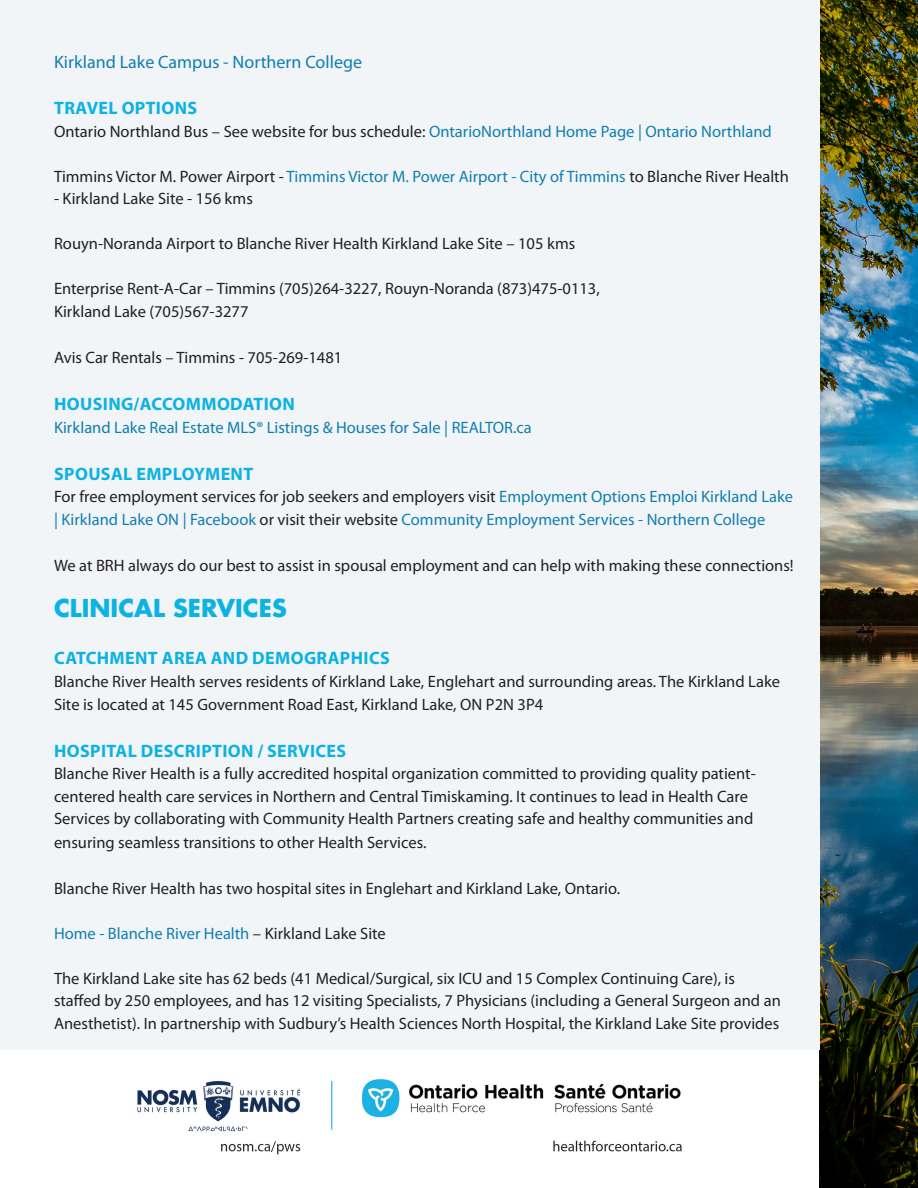
<style>
.page{position:relative;width:918px;height:1188px;background:#fff}
.page>*{position:absolute;margin:0;border:0;box-sizing:border-box;transform-origin:0 0}
.Heading{font:700 24px "Futura Std";color:#0cb2e4}
.Subhead{font:700 18px "Myriad Pro";letter-spacing:.02em;color:#0cb2e4}
.Bullet_Text{font:18px "Myriad Pro";color:#107eb1}
.Text{font:16.5px/22.5px "Myriad Pro";color:#231f20}
.Subhead-2{font:16.5px/22.5px "Myriad Pro";color:#107eb1}
.Text-2{font:16.5px "Myriad Pro";color:#107eb1}
.Subhead-3{font:16.5px "Myriad Pro";color:#231f20}
.s1{color:#107eb1}
.s2{color:#231f20}
</style>
<div class="page">
<img style="left:820px;top:0;width:98px;height:1188px">
<div style="left:0;top:0;width:820px;height:1050px;background:#f2f5f7"></div>
<img style="left:137px;top:1079px;width:545px;height:76px">
<p class="Bullet_Text" style="left:54px;top:50px;width:310px">Kirkland Lake Campus - Northern College</p>
<p class="Subhead" style="left:54px;top:96px;width:145px">TRAVEL OPTIONS</p>
<p class="Text" style="left:54px;top:120px;width:719px">Ontario Northland Bus – See website for bus schedule: <span class="s1">OntarioNorthland Home Page | Ontario Northland</span></p>
<p class="Text" style="left:54px;top:165px;width:736px">Timmins Victor M. Power Airport - <span class="s1">Timmins Victor M. Power Airport - City of Timmins</span> to Blanche River Health</p>
<p class="Text" style="left:54px;top:187px;width:200px">- Kirkland Lake Site - 156 kms</p>
<p class="Text" style="left:54px;top:232px;width:523px">Rouyn-Noranda Airport to Blanche River Health Kirkland Lake Site – 105 kms</p>
<p class="Text" style="left:54px;top:277px;width:547px">Enterprise Rent-A-Car – Timmins (705)264-3227, Rouyn-Noranda (873)475-0113,<br>Kirkland Lake (705)567-3277</p>
<p class="Text" style="left:54px;top:346px;width:290px">Avis Car Rentals – Timmins - 705-269-1481</p>
<p class="Subhead" style="left:54px;top:392px;width:242px">HOUSING/ACCOMMODATION</p>
<p class="Text-2" style="left:54px;top:417px;width:479px">Kirkland Lake Real Estate MLS® Listings &amp; Houses for Sale | REALTOR.ca</p>
<p class="Subhead" style="left:54px;top:462px;width:201px">SPOUSAL EMPLOYMENT</p>
<p class="Subhead-2" style="left:54px;top:485px;width:741px"><span class="s2">For free employment services for job seekers and employers visit</span> Employment Options Emploi Kirkland Lake | Kirkland Lake ON | Facebook <span class="s2">or visit their website</span> Community Employment Services - Northern College</p>
<p class="Subhead-3" style="left:54px;top:555px;width:741px">We at BRH always do our best to assist in spousal employment and can help with making these connections!</p>
<p class="Heading" style="left:54px;top:592px;width:234px">CLINICAL SERVICES</p>
<p class="Subhead" style="left:54px;top:646px;width:337px">CATCHMENT AREA AND DEMOGRAPHICS</p>
<p class="Text" style="left:54px;top:669px;width:728px;line-height:23.4px">Blanche River Health serves residents of Kirkland Lake, Englehart and surrounding areas. The Kirkland Lake<br>Site is located at 145 Government Road East, Kirkland Lake, ON P2N 3P4</p>
<p class="Subhead" style="left:54px;top:739px;width:294px">HOSPITAL DESCRIPTION / SERVICES</p>
<p class="Text" style="left:54px;top:762px;width:703px">Blanche River Health is a fully accredited hospital organization committed to providing quality patient&shy;centered health care services in Northern and Central Timiskaming. It continues to lead in Health Care Services by collaborating with Community Health Partners creating safe and healthy communities and ensuring seamless transitions to other Health Services.</p>
<p class="Text" style="left:54px;top:877px;width:568px">Blanche River Health has two hospital sites in Englehart and Kirkland Lake, Ontario.</p>
<p class="Text-2" style="left:54px;top:923px;width:333px">Home - Blanche River Health <span class="s2">– Kirkland Lake Site</span></p>
<p class="Text" style="left:54px;top:967px;width:728px">The Kirkland Lake site has 62 beds (41 Medical/Surgical, six ICU and 15 Complex Continuing Care), is staffed by 250 employees, and has 12 visiting Specialists, 7 Physicians (including a General Surgeon and an<br>Anesthetist). In partnership with Sudbury’s Health Sciences North Hospital, the Kirkland Lake Site provides</p>
</div>
